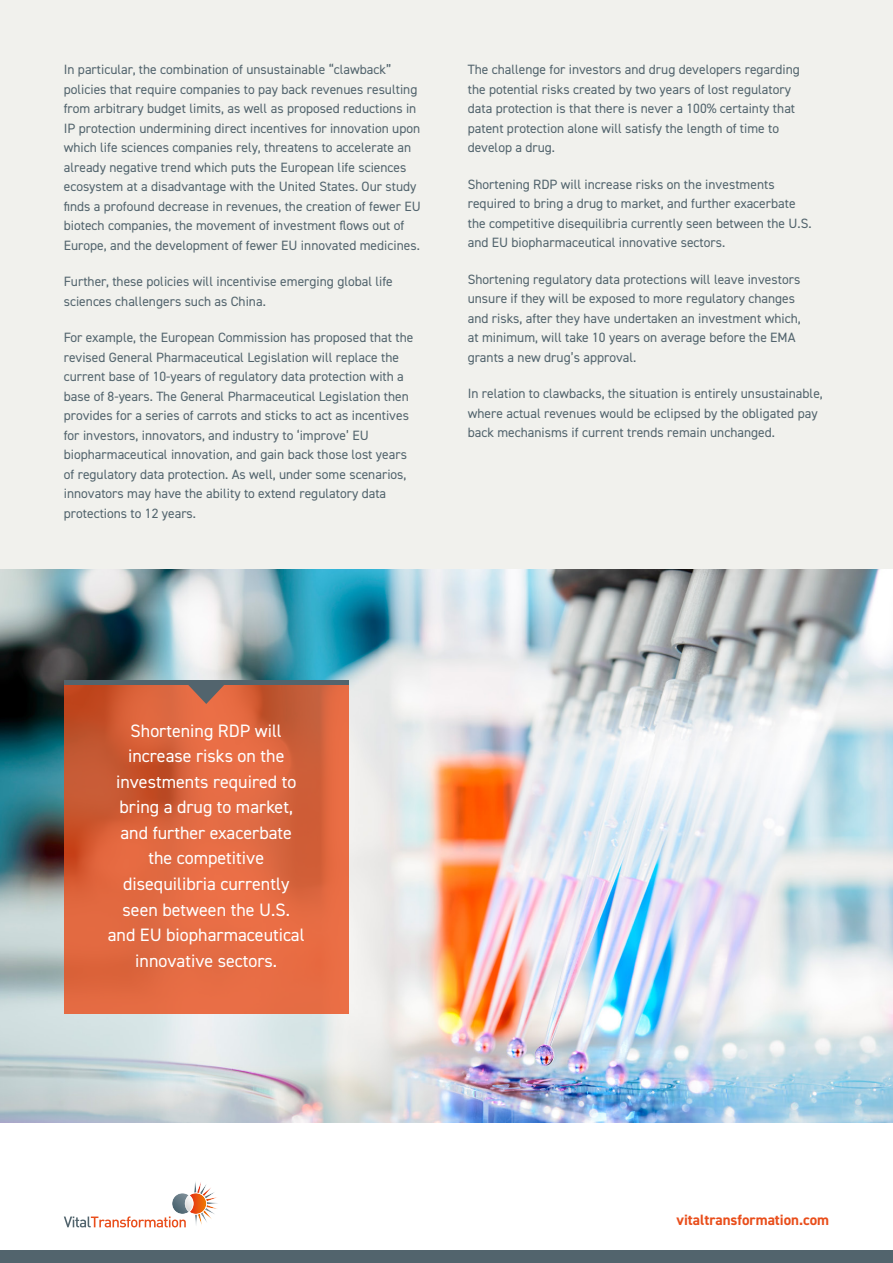
<style>
.page{position:relative;width:893px;height:1263px;background:#fff}
.page>*{position:absolute;margin:0;border:0;box-sizing:border-box;transform-origin:0 0}
.t1{font:18px/25.5px "DIN2014";color:#fff;text-align:center}
.t2{font:700 15px "DIN2014";color:#e94e1b}
.t3{font:13.5px/19.5px "DIN2014";color:#52646d}
</style>
<div class="page">
<div style="left:0;top:0;width:893px;height:617px;background:#f1f1ed"></div>
<img style="left:0;top:570px;width:893px;height:553px">
<svg style="left:64px;top:1182px;width:154px;height:46px"></svg>
<div style="left:0;top:1250px;width:893px;height:13px;background:#52646d"></div>
<svg style="left:64px;top:685px;width:285px;height:328px;fill:#e26a41"></svg>
<div style="left:64px;top:680px;width:285px;height:5px;background:#52646d"></div>
<svg style="left:188px;top:685px;width:36px;height:19px"></svg>
<p class="t3" style="left:64px;top:60px;width:359px">In particular, the combination of unsustainable “clawback” policies that require companies to pay back revenues resulting from arbitrary budget limits, as well as proposed reductions in IP protection undermining direct incentives for innovation upon which life sciences companies rely, threatens to accelerate an already negative trend which puts the European life sciences ecosystem at a disadvantage with the United States. Our study finds a profound decrease in revenues, the creation of fewer EU biotech companies, the movement of investment flows out of Europe, and the development of fewer EU innovated medicines.</p>
<p class="t3" style="left:64px;top:272px;width:331px">Further, these policies will incentivise emerging global life sciences challengers such as China.</p>
<p class="t3" style="left:64px;top:328px;width:351px">For example, the European Commission has proposed that the revised General Pharmaceutical Legislation will replace the current base of 10-years of regulatory data protection with a base of 8-years. The General Pharmaceutical Legislation then provides for a series of carrots and sticks to act as incentives for investors, innovators, and industry to ‘improve’ EU biopharmaceutical innovation, and gain back those lost years of regulatory data protection. As well, under some scenarios, innovators may have the ability to extend regulatory data protections to 12 years.</p>
<p class="t3" style="left:468px;top:60px;width:334px">The challenge for investors and drug developers regarding the potential risks created by two years of lost regulatory data protection is that there is never a 100% certainty that patent protection alone will satisfy the length of time to develop a drug.</p>
<p class="t3" style="left:468px;top:174px;width:345px">Shortening RDP will increase risks on the investments required to bring a drug to market, and further exacerbate the competitive disequilibria currently seen between the U.S. and EU biopharmaceutical innovative sectors.</p>
<p class="t3" style="left:468px;top:269px;width:334px">Shortening regulatory data protections will leave investors unsure if they will be exposed to more regulatory changes and risks, after they have undertaken an investment which, at minimum, will take 10 years on average before the EMA grants a new drug’s approval.</p>
<p class="t3" style="left:468px;top:383px;width:357px">In relation to clawbacks, the situation is entirely unsustainable, where actual revenues would be eclipsed by the obligated pay back mechanisms if current trends remain unchanged.</p>
<h1 class="t1" style="left:108px;top:718px;width:198px">Shortening RDP will increase risks on the investments required to bring a drug to market, and further exacerbate the competitive disequilibria currently seen between the U.S. and EU biopharmaceutical innovative sectors.</h1>
<p class="t2" style="left:676px;top:1210px;width:154px">vitaltransformation.com</p>
</div>
